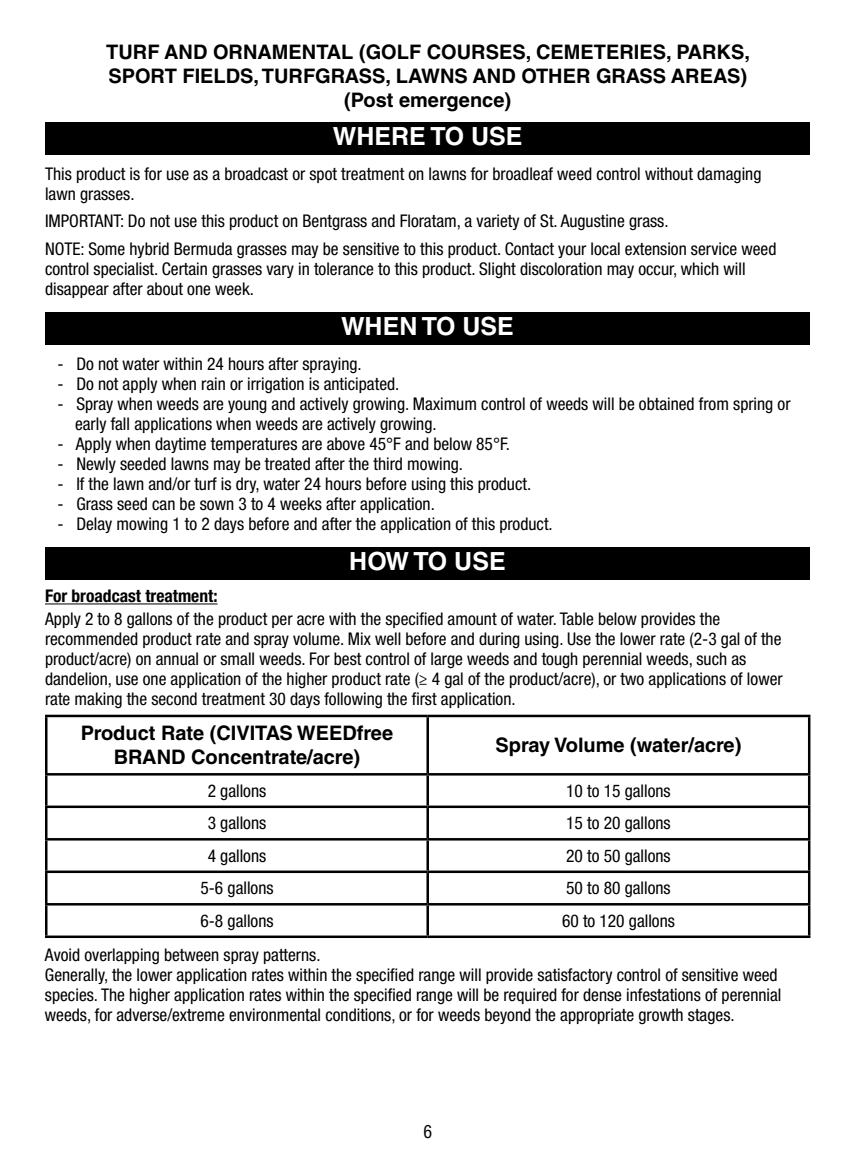
<style>
.page{position:relative;width:855px;height:1170px;background:#fff}
.page>*{position:absolute;margin:0;border:0;box-sizing:border-box;transform-origin:0 0}
.t1{font:700 25px "Helvetica LT Std";color:#fff}
.t2{font:700 20px/24px "Helvetica LT Std";color:#000;text-align:center}
.t3{font:condensed 17.5px/20px "Helvetica Neue LT Std";color:#000}
.t4{font:700 condensed 17.5px "Helvetica Neue LT Std";color:#000}
.t5{font:condensed 17.5px "Helvetica LT Std";color:#000}
</style>
<div class="page">
<hr style="left:45px;top:604px;width:173px;height:1px;background:#000">
<div style="left:45px;top:122px;width:765px;height:33px;background:#000"></div>
<div style="left:45px;top:312px;width:765px;height:33px;background:#000"></div>
<div style="left:45px;top:547px;width:765px;height:33px;background:#000"></div>
<hr style="left:45px;top:715px;width:383px;height:2px;background:#000">
<hr style="left:45px;top:717px;width:3px;height:56px;background:#000">
<hr style="left:428px;top:715px;width:382px;height:2px;background:#000">
<hr style="left:426px;top:717px;width:3px;height:56px;background:#000">
<hr style="left:808px;top:717px;width:2px;height:56px;background:#000">
<hr style="left:45px;top:773px;width:383px;height:3px;background:#000">
<hr style="left:45px;top:776px;width:3px;height:30px;background:#000">
<hr style="left:428px;top:773px;width:382px;height:3px;background:#000">
<hr style="left:426px;top:776px;width:3px;height:30px;background:#000">
<hr style="left:808px;top:776px;width:2px;height:30px;background:#000">
<hr style="left:45px;top:806px;width:383px;height:2px;background:#000">
<hr style="left:45px;top:808px;width:3px;height:30px;background:#000">
<hr style="left:428px;top:806px;width:382px;height:2px;background:#000">
<hr style="left:426px;top:808px;width:3px;height:30px;background:#000">
<hr style="left:808px;top:808px;width:2px;height:30px;background:#000">
<hr style="left:45px;top:838px;width:383px;height:3px;background:#000">
<hr style="left:45px;top:841px;width:3px;height:30px;background:#000">
<hr style="left:428px;top:838px;width:382px;height:3px;background:#000">
<hr style="left:426px;top:841px;width:3px;height:30px;background:#000">
<hr style="left:808px;top:841px;width:2px;height:30px;background:#000">
<hr style="left:45px;top:871px;width:383px;height:2px;background:#000">
<hr style="left:45px;top:873px;width:3px;height:30px;background:#000">
<hr style="left:428px;top:871px;width:382px;height:2px;background:#000">
<hr style="left:426px;top:873px;width:3px;height:30px;background:#000">
<hr style="left:808px;top:873px;width:2px;height:30px;background:#000">
<hr style="left:45px;top:903px;width:383px;height:3px;background:#000">
<hr style="left:45px;top:906px;width:3px;height:30px;background:#000">
<hr style="left:428px;top:903px;width:382px;height:3px;background:#000">
<hr style="left:426px;top:906px;width:3px;height:30px;background:#000">
<hr style="left:808px;top:906px;width:2px;height:30px;background:#000">
<hr style="left:45px;top:936px;width:383px;height:2px;background:#000">
<hr style="left:428px;top:936px;width:382px;height:2px;background:#000">
<p class="t2" style="left:106px;top:40px;width:645px">TURF AND ORNAMENTAL (GOLF COURSES, CEMETERIES, PARKS,<br>SPORT FIELDS, TURFGRASS, LAWNS AND OTHER GRASS AREAS) (Post emergence)</p>
<h1 class="t1" style="left:333px;top:121px;width:191px">WHERE TO USE</h1>
<p class="t3" style="left:45px;top:164px;width:718px">This product is for use as a broadcast or spot treatment on lawns for broadleaf weed control without damaging lawn grasses.</p>
<p class="t3" style="left:45px;top:207px;width:733px;line-height:27.5px">IMPORTANT: Do not use this product on Bentgrass and Floratam, a variety of St. Augustine grass.<br>NOTE: Some hybrid Bermuda grasses may be sensitive to this product. Contact your local extension service weed</p>
<p class="t3" style="left:45px;top:258px;width:702px">control specialist. Certain grasses vary in tolerance to this product. Slight discoloration may occur, which will disappear after about one week.</p>
<h1 class="t1" style="left:341px;top:311px;width:174px">WHEN TO USE</h1>
<p class="t3" style="left:58px;top:353px;width:306px">- Do not water within 24 hours after spraying.</p>
<p class="t3" style="left:58px;top:373px;width:343px">- Do not apply when rain or irrigation is anticipated.</p>
<p class="t3" style="left:75px;top:393px;width:717px;text-indent:-17px">- Spray when weeds are young and actively growing. Maximum control of weeds will be obtained from spring or early fall applications when weeds are actively growing.</p>
<p class="t3" style="left:58px;top:433px;width:454px">- Apply when daytime temperatures are above 45°F and below 85°F.</p>
<p class="t3" style="left:58px;top:453px;width:407px">- Newly seeded lawns may be treated after the third mowing.</p>
<p class="t3" style="left:58px;top:473px;width:475px">- If the lawn and/or turf is dry, water 24 hours before using this product.</p>
<p class="t3" style="left:58px;top:493px;width:379px">- Grass seed can be sown 3 to 4 weeks after application.</p>
<p class="t3" style="left:58px;top:513px;width:497px">- Delay mowing 1 to 2 days before and after the application of this product.</p>
<h1 class="t1" style="left:349px;top:546px;width:158px">HOW TO USE</h1>
<p class="t4" style="left:45px;top:585px;width:174px">For broadcast treatment:</p>
<p class="t3" style="left:45px;top:608px;width:739px">Apply 2 to 8 gallons of the product per acre with the specified amount of water. Table below provides the recommended product rate and spray volume. Mix well before and during using. Use the lower rate (2-3 gal of the product/acre) on annual or small weeds. For best control of large weeds and tough perennial weeds, such as dandelion, use one application of the higher product rate (≥ 4 gal of the product/acre), or two applications of lower rate making the second treatment 30 days following the first application.</p>
<p class="t2" style="left:81px;top:721px;width:314px">Product Rate (CIVITAS WEEDfree<br>BRAND Concentrate/acre)</p>
<p class="t2" style="left:496px;top:733px;width:247px">Spray Volume (water/acre)</p>
<p class="t3" style="left:208px;top:781px;width:60px">2 gallons</p>
<p class="t3" style="left:566px;top:781px;width:106px">10 to 15 gallons</p>
<p class="t3" style="left:208px;top:813px;width:60px">3 gallons</p>
<p class="t3" style="left:566px;top:813px;width:106px">15 to 20 gallons</p>
<p class="t3" style="left:208px;top:846px;width:60px">4 gallons</p>
<p class="t3" style="left:566px;top:846px;width:106px">20 to 50 gallons</p>
<p class="t3" style="left:200px;top:878px;width:75px">5-6 gallons</p>
<p class="t3" style="left:566px;top:878px;width:106px">50 to 80 gallons</p>
<p class="t3" style="left:200px;top:911px;width:75px">6-8 gallons</p>
<p class="t3" style="left:562px;top:911px;width:114px">60 to 120 gallons</p>
<p class="t3" style="left:45px;top:944px;width:738px">Avoid overlapping between spray patterns.<br>Generally, the lower application rates within the specified range will provide satisfactory control of sensitive weed species. The higher application rates within the specified range will be required for dense infestations of perennial weeds, for adverse/extreme environmental conditions, or for weeds beyond the appropriate growth stages.</p>
<p class="t5" style="left:424px;top:1120px;width:10px">6</p>
</div>
